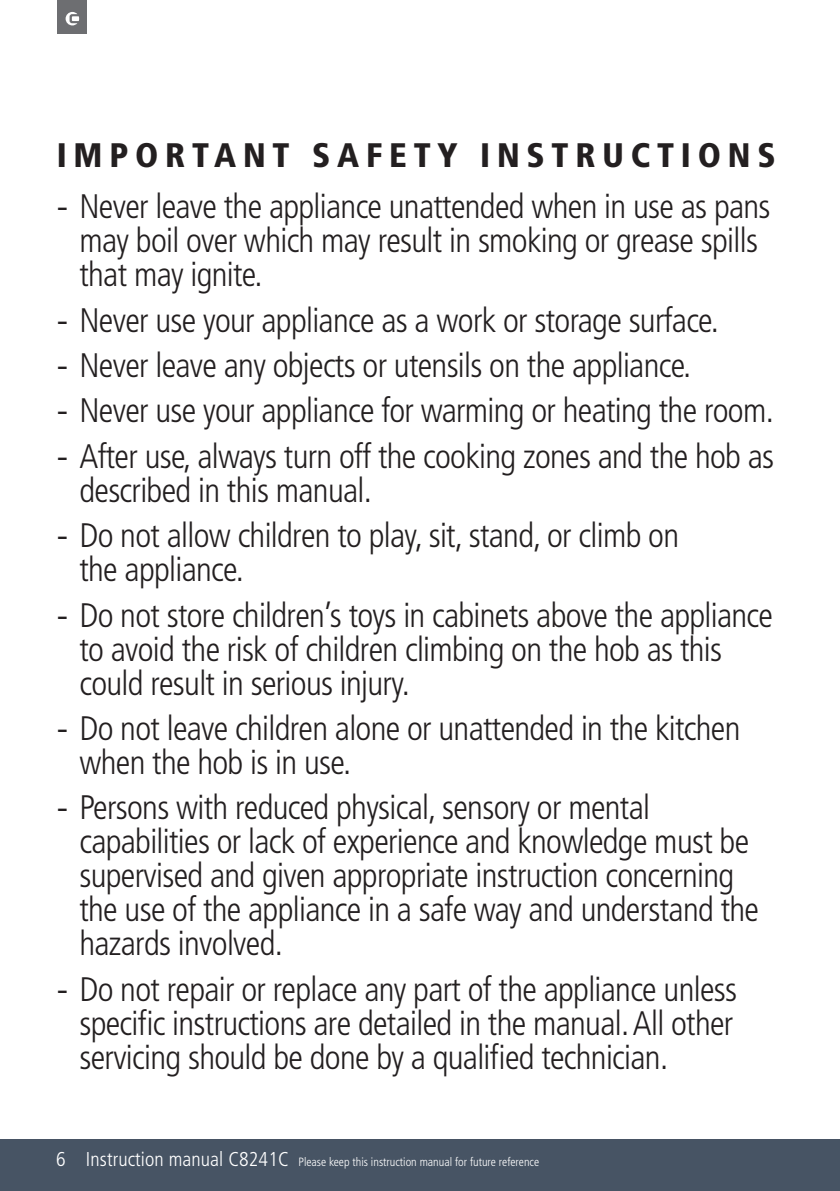
<style>
.page{position:relative;width:840px;height:1191px;background:#fff}
.page>*{position:absolute;margin:0;border:0;box-sizing:border-box;transform-origin:0 0}
.t1{font:300 condensed 34px/34px "Frutiger";letter-spacing:-.02em;color:#231f20}
.t2{font:900 condensed 34px "Frutiger";letter-spacing:.2em;color:#231f20}
.t3{font:300 condensed 12px "Frutiger";color:#fff}
.s1{font-stretch:normal}
.s2{font-size:20px}
</style>
<div class="page">
<div style="left:0;top:1139px;width:839px;height:52px;background:#475464"></div>
<div style="left:57px;top:0;width:30px;height:34px;background:#6d6e71"></div>
<svg style="left:66px;top:12px;width:13px;height:13px"></svg>
<p class="t2" style="left:57px;top:136px;width:720px">IMPORTANT SAFETY INSTRUCTIONS</p>
<p class="t1" style="left:79px;top:192px;width:692px;text-indent:-23px"><span class="s1">-</span> Never leave the appliance unattended when in use as pans may boil over which may result in smoking or grease spills that may ignite.</p>
<p class="t1" style="left:57px;top:305px;width:663px"><span class="s1">-</span> Never use your appliance as a work or storage surface.</p>
<p class="t1" style="left:57px;top:351px;width:635px"><span class="s1">-</span> Never leave any objects or utensils on the appliance.</p>
<p class="t1" style="left:57px;top:396px;width:718px"><span class="s1">-</span> Never use your appliance for warming or heating the room.</p>
<p class="t1" style="left:79px;top:441px;width:695px;text-indent:-23px"><span class="s1">-</span> After use, always turn off the cooking zones and the hob as described in this manual.</p>
<p class="t1" style="left:79px;top:521px;width:600px;text-indent:-23px"><span class="s1">-</span> Do not allow children to play, sit, stand, or climb on the appliance.</p>
<p class="t1" style="left:79px;top:600px;width:694px;text-indent:-23px"><span class="s1">-</span> Do not store children’s toys in cabinets above the appliance to avoid the risk of children climbing on the hob as this could result in serious injury.</p>
<p class="t1" style="left:79px;top:713px;width:662px;text-indent:-23px"><span class="s1">-</span> Do not leave children alone or unattended in the kitchen when the hob is in use.</p>
<p class="t1" style="left:79px;top:793px;width:680px;text-indent:-23px"><span class="s1">-</span> Persons with reduced physical, sensory or mental capabilities or lack of experience and knowledge must be supervised and given appropriate instruction concerning the use of the appliance in a safe way and understand the hazards involved.</p>
<p class="t1" style="left:79px;top:974px;width:658px;text-align:justify;text-indent:-23px"><span class="s1">-</span> Do not repair or replace any part of the appliance unless specific instructions are detailed in the manual. All other servicing should be done by a qualified technician.</p>
<p class="t3" style="left:56px;top:1157px;width:484px"><span class="s2">6 Instruction manual C8241C</span> Please keep this instruction manual for future reference</p>
</div>
